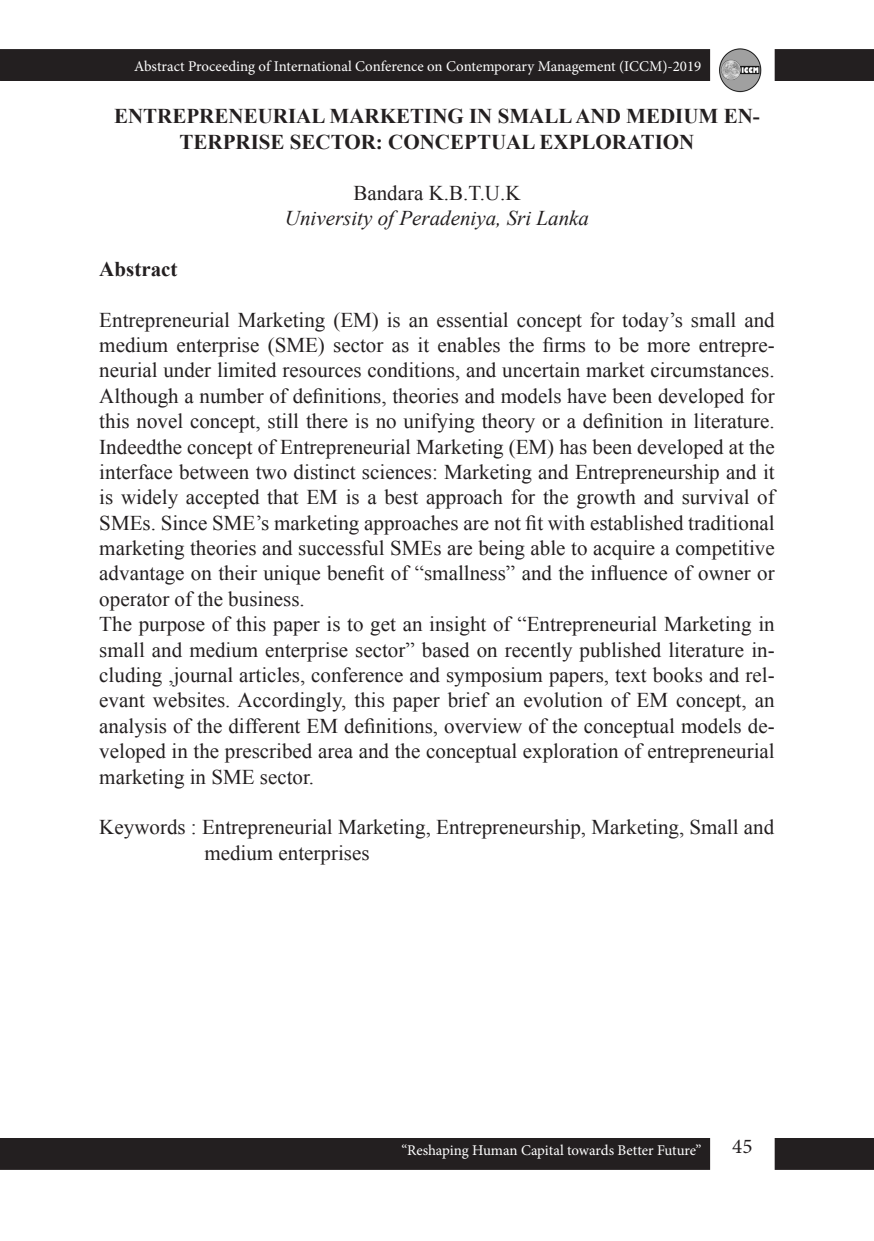
<style>
.page{position:relative;width:874px;height:1241px;background:#fff}
.page>*{position:absolute;margin:0;border:0;box-sizing:border-box;transform-origin:0 0}
.t1{font:21px/25.4px "Times New Roman";color:#231f20;text-align:justify}
.t2{font:700 21px/25.4px "Times New Roman";color:#231f20;text-align:center}
.t3{font:italic 21px "Times New Roman";color:#231f20}
.t4{font:21px "Minion Pro";color:#231f20}
.t5{font:14.88px "Minion Pro";letter-spacing:-.005em;color:#fff}
</style>
<div class="page">
<div style="left:1px;top:1138px;width:707px;height:30px;background:#231f20"></div>
<div style="left:0;top:1137px;width:709px;height:32px;border:2px solid #231f20"></div>
<div style="left:775px;top:1138px;width:97px;height:30px;background:#231f20"></div>
<div style="left:774px;top:1137px;width:99px;height:32px;border:2px solid #231f20"></div>
<div style="left:1px;top:50px;width:707px;height:30px;background:#231f20"></div>
<div style="left:0;top:49px;width:709px;height:32px;border:2px solid #231f20"></div>
<div style="left:775px;top:50px;width:97px;height:30px;background:#231f20"></div>
<div style="left:774px;top:49px;width:99px;height:32px;border:2px solid #231f20"></div>
<img style="left:719px;top:48px;width:43px;height:44px">
<p class="t5" style="left:134px;top:57px;width:568px">Abstract Proceeding of International Conference on Contemporary Management (ICCM)-2019</p>
<p class="t2" style="left:114px;top:103px;width:647px">ENTREPRENEURIAL MARKETING IN SMALL AND MEDIUM EN-<br>TERPRISE SECTOR: CONCEPTUAL EXPLORATION</p>
<p class="t1" style="left:353px;top:179px;width:168px">Bandara K.B.T.U.K</p>
<p class="t3" style="left:285px;top:203px;width:305px">University of Peradeniya, Sri Lanka</p>
<p class="t2" style="left:99px;top:255px;width:80px">Abstract</p>
<p class="t1" style="left:99px;top:306px;width:676px">Entrepreneurial Marketing (EM) is an essential concept for today’s small and medium enterprise (SME) sector as it enables the firms to be more entrepre&shy;neurial under limited resources conditions, and uncertain market circumstances.<br>Although a number of definitions, theories and models have been developed for this novel concept, still there is no unifying theory or a definition in literature.<br>Indeedthe concept of Entrepreneurial Marketing (EM) has been developed at the interface between two distinct sciences: Marketing and Entrepreneurship and it is widely accepted that EM is a best approach for the growth and survival of SMEs. Since SME’s marketing approaches are not fit with established traditional marketing theories and successful SMEs are being able to acquire a competitive advantage on their unique benefit of “smallness” and the influence of owner or operator of the business.</p>
<p class="t1" style="left:99px;top:611px;width:676px">The purpose of this paper is to get an insight of “Entrepreneurial Marketing in small and medium enterprise sector” based on recently published literature in&shy;cluding ,journal articles, conference and symposium papers, text books and rel&shy;evant websites. Accordingly, this paper brief an evolution of EM concept, an analysis of the different EM definitions, overview of the conceptual models de&shy;veloped in the prescribed area and the conceptual exploration of entrepreneurial marketing in SME sector.</p>
<p class="t1" style="left:204px;top:814px;width:571px;text-indent:-105px">Keywords : Entrepreneurial Marketing, Entrepreneurship, Marketing, Small and medium enterprises</p>
<p class="t5" style="left:401px;top:1140px;width:301px">“Reshaping Human Capital towards Better Future”</p>
<p class="t4" style="left:732px;top:1132px;width:22px">45</p>
</div>
